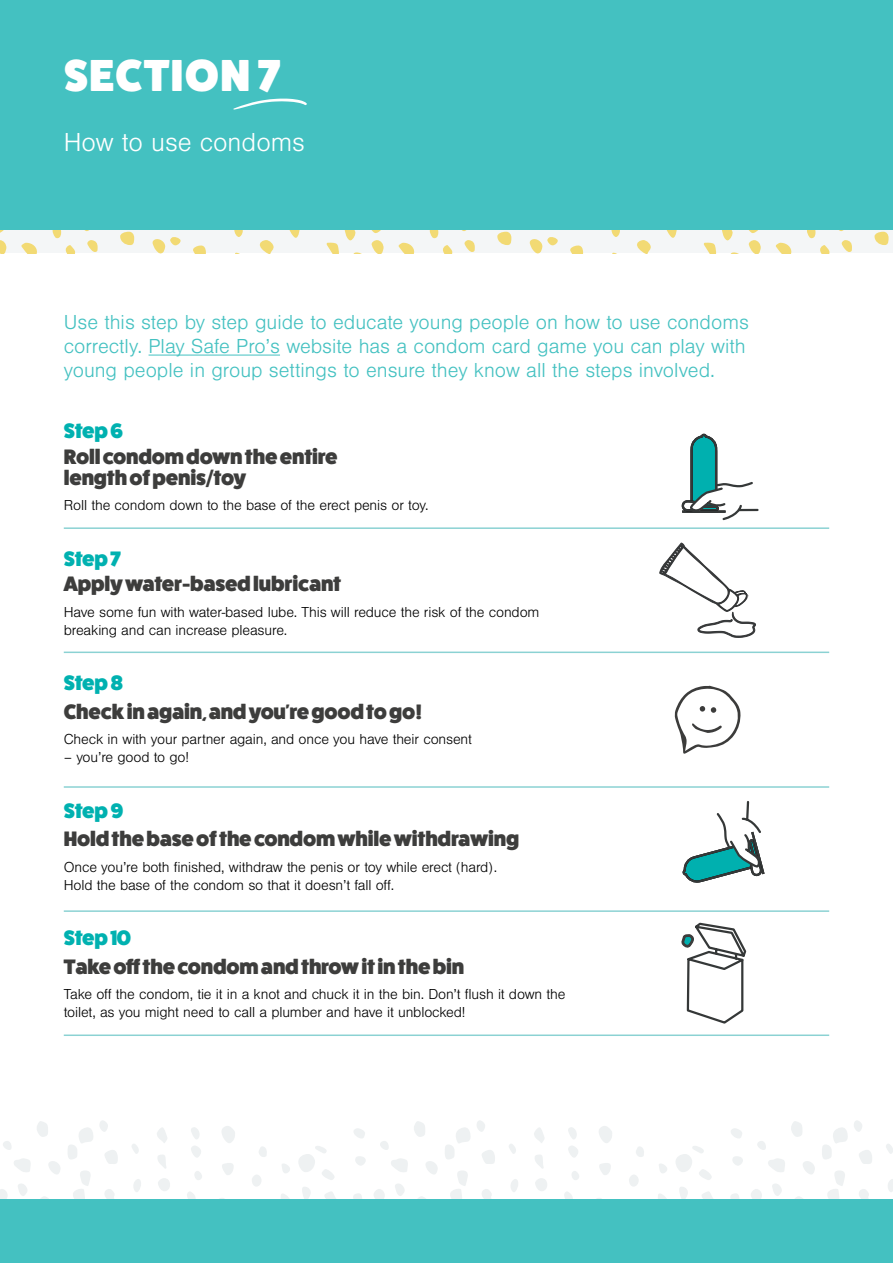
<style>
.page{position:relative;width:893px;height:1263px;background:#fff}
.page>*{position:absolute;margin:0;border:0;box-sizing:border-box;transform-origin:0 0}
.t1{font:800 45px "Fat Frank";letter-spacing:.03em;color:#fff}
.t2{font:300 27px "Nimbus San";color:#fff}
.t3{font:300 21px/24px "Nimbus San";color:#44c1c1}
.t4{font:800 21px/21px "Fat Frank";letter-spacing:-.01em;color:#3d3d3c}
.t5{font:800 21px "Fat Frank";letter-spacing:-.01em;color:#00b1b0}
.t6{font:300 15px/18px "Nimbus San";letter-spacing:-.01em;color:#000}
</style>
<div class="page">
<div style="left:298px;top:1154px;width:17px;height:18px;background:#eef1f2;border-radius:7px"></div>
<svg style="left:14px;top:1158px;width:17px;height:14px"></svg>
<svg style="left:222px;top:1126px;width:13px;height:17px"></svg>
<svg style="left:37px;top:1121px;width:11px;height:16px"></svg>
<svg style="left:73px;top:1171px;width:18px;height:28px"></svg>
<svg style="left:158px;top:1178px;width:12px;height:13px"></svg>
<svg style="left:48px;top:1161px;width:12px;height:13px"></svg>
<svg style="left:222px;top:1163px;width:12px;height:12px"></svg>
<svg style="left:0;top:1189px;width:8px;height:10px"></svg>
<svg style="left:281px;top:1194px;width:8px;height:5px"></svg>
<svg style="left:157px;top:1127px;width:10px;height:16px"></svg>
<svg style="left:105px;top:1189px;width:9px;height:10px"></svg>
<div style="left:252px;top:1174px;width:10px;height:13px;background:#eef1f2;border-radius:50%"></div>
<svg style="left:40px;top:1196px;width:9px;height:3px"></svg>
<svg style="left:18px;top:1184px;width:9px;height:12px"></svg>
<svg style="left:158px;top:1155px;width:8px;height:14px"></svg>
<svg style="left:302px;top:1187px;width:9px;height:12px"></svg>
<svg style="left:187px;top:1192px;width:9px;height:7px"></svg>
<svg style="left:133px;top:1179px;width:8px;height:13px"></svg>
<svg style="left:191px;top:1127px;width:10px;height:31px"></svg>
<svg style="left:68px;top:1120px;width:50px;height:44px"></svg>
<svg style="left:259px;top:1146px;width:8px;height:11px"></svg>
<svg style="left:282px;top:1164px;width:8px;height:9px"></svg>
<svg style="left:3px;top:1141px;width:8px;height:9px"></svg>
<div style="left:194px;top:1171px;width:8px;height:9px;background:#eef1f2;border-radius:4px"></div>
<svg style="left:132px;top:1144px;width:7px;height:10px"></svg>
<div style="left:675px;top:1154px;width:17px;height:18px;background:#eef1f2;border-radius:7px"></div>
<svg style="left:391px;top:1158px;width:17px;height:14px"></svg>
<svg style="left:599px;top:1126px;width:13px;height:17px"></svg>
<svg style="left:414px;top:1121px;width:11px;height:16px"></svg>
<svg style="left:450px;top:1171px;width:18px;height:28px"></svg>
<svg style="left:535px;top:1178px;width:12px;height:13px"></svg>
<svg style="left:426px;top:1161px;width:12px;height:13px"></svg>
<svg style="left:599px;top:1163px;width:12px;height:12px"></svg>
<svg style="left:374px;top:1189px;width:11px;height:10px"></svg>
<svg style="left:658px;top:1194px;width:9px;height:5px"></svg>
<svg style="left:534px;top:1127px;width:10px;height:16px"></svg>
<svg style="left:482px;top:1189px;width:10px;height:10px"></svg>
<div style="left:629px;top:1174px;width:10px;height:13px;background:#eef1f2;border-radius:50%"></div>
<svg style="left:418px;top:1196px;width:8px;height:3px"></svg>
<svg style="left:322px;top:1169px;width:12px;height:11px"></svg>
<svg style="left:354px;top:1128px;width:11px;height:10px"></svg>
<svg style="left:395px;top:1184px;width:10px;height:12px"></svg>
<svg style="left:535px;top:1155px;width:9px;height:14px"></svg>
<svg style="left:679px;top:1187px;width:9px;height:12px"></svg>
<svg style="left:564px;top:1192px;width:9px;height:7px"></svg>
<svg style="left:511px;top:1179px;width:7px;height:13px"></svg>
<svg style="left:355px;top:1156px;width:11px;height:10px"></svg>
<svg style="left:353px;top:1193px;width:9px;height:6px"></svg>
<svg style="left:568px;top:1127px;width:10px;height:31px"></svg>
<svg style="left:445px;top:1120px;width:50px;height:44px"></svg>
<svg style="left:324px;top:1192px;width:12px;height:7px"></svg>
<svg style="left:636px;top:1146px;width:8px;height:11px"></svg>
<svg style="left:659px;top:1164px;width:8px;height:9px"></svg>
<svg style="left:380px;top:1141px;width:9px;height:9px"></svg>
<div style="left:571px;top:1171px;width:8px;height:9px;background:#eef1f2;border-radius:4px"></div>
<svg style="left:315px;top:1146px;width:11px;height:7px"></svg>
<svg style="left:509px;top:1144px;width:7px;height:10px"></svg>
<svg style="left:768px;top:1158px;width:17px;height:14px"></svg>
<svg style="left:859px;top:1150px;width:13px;height:14px"></svg>
<svg style="left:791px;top:1121px;width:11px;height:16px"></svg>
<svg style="left:827px;top:1171px;width:18px;height:28px"></svg>
<svg style="left:822px;top:1127px;width:26px;height:32px"></svg>
<svg style="left:803px;top:1161px;width:12px;height:13px"></svg>
<svg style="left:751px;top:1189px;width:11px;height:10px"></svg>
<svg style="left:859px;top:1189px;width:10px;height:10px"></svg>
<svg style="left:795px;top:1196px;width:8px;height:3px"></svg>
<svg style="left:699px;top:1169px;width:13px;height:11px"></svg>
<svg style="left:731px;top:1128px;width:11px;height:10px"></svg>
<svg style="left:772px;top:1184px;width:10px;height:12px"></svg>
<svg style="left:888px;top:1179px;width:5px;height:13px"></svg>
<svg style="left:732px;top:1156px;width:11px;height:10px"></svg>
<svg style="left:730px;top:1193px;width:9px;height:6px"></svg>
<svg style="left:854px;top:1120px;width:8px;height:12px"></svg>
<svg style="left:702px;top:1191px;width:11px;height:8px"></svg>
<svg style="left:757px;top:1141px;width:9px;height:9px"></svg>
<svg style="left:692px;top:1146px;width:12px;height:7px"></svg>
<svg style="left:886px;top:1144px;width:7px;height:10px"></svg>
<div style="left:0;top:229px;width:893px;height:24px;background:#f4f6f7"></div>
<svg style="left:79px;top:229px;width:15px;height:2px"></svg>
<svg style="left:120px;top:232px;width:14px;height:13px"></svg>
<svg style="left:21px;top:243px;width:16px;height:10px"></svg>
<svg style="left:0;top:229px;width:7px;height:4px"></svg>
<svg style="left:259px;top:240px;width:15px;height:13px"></svg>
<svg style="left:193px;top:245px;width:13px;height:8px"></svg>
<svg style="left:288px;top:229px;width:12px;height:9px"></svg>
<svg style="left:0;top:240px;width:7px;height:13px"></svg>
<svg style="left:87px;top:240px;width:11px;height:12px"></svg>
<svg style="left:65px;top:245px;width:10px;height:8px"></svg>
<svg style="left:51px;top:229px;width:10px;height:10px"></svg>
<svg style="left:234px;top:229px;width:9px;height:8px"></svg>
<svg style="left:152px;top:237px;width:29px;height:16px"></svg>
<svg style="left:456px;top:229px;width:15px;height:2px"></svg>
<svg style="left:497px;top:232px;width:14px;height:13px"></svg>
<svg style="left:398px;top:243px;width:17px;height:10px"></svg>
<svg style="left:637px;top:240px;width:14px;height:13px"></svg>
<svg style="left:570px;top:245px;width:13px;height:8px"></svg>
<svg style="left:665px;top:229px;width:12px;height:9px"></svg>
<svg style="left:326px;top:229px;width:58px;height:24px"></svg>
<svg style="left:464px;top:240px;width:11px;height:12px"></svg>
<svg style="left:443px;top:245px;width:9px;height:8px"></svg>
<svg style="left:429px;top:229px;width:9px;height:10px"></svg>
<svg style="left:611px;top:229px;width:9px;height:8px"></svg>
<svg style="left:529px;top:237px;width:29px;height:16px"></svg>
<svg style="left:834px;top:229px;width:14px;height:2px"></svg>
<svg style="left:874px;top:232px;width:14px;height:13px"></svg>
<svg style="left:775px;top:243px;width:17px;height:10px"></svg>
<svg style="left:703px;top:229px;width:58px;height:24px"></svg>
<svg style="left:841px;top:240px;width:11px;height:12px"></svg>
<svg style="left:820px;top:245px;width:9px;height:8px"></svg>
<svg style="left:806px;top:229px;width:9px;height:10px"></svg>
<div style="left:0;top:0;width:893px;height:229px;background:#44c1c1"></div>
<div style="left:0;top:1199px;width:893px;height:64px;background:#44c1c1"></div>
<svg style="left:233px;top:99px;width:74px;height:11px"></svg>
<hr style="left:149px;top:355px;width:131px;height:1px;background:#44c1c1">
<hr style="left:64px;top:527px;width:765px;height:2px;background:#8bd2d3">
<hr style="left:64px;top:786px;width:765px;height:2px;background:#8bd2d3">
<hr style="left:64px;top:651px;width:765px;height:2px;background:#8bd2d3">
<hr style="left:64px;top:910px;width:765px;height:2px;background:#8bd2d3">
<hr style="left:64px;top:1034px;width:765px;height:2px;background:#8bd2d3">
<svg style="left:681px;top:433px;width:78px;height:88px"></svg>
<svg style="left:682px;top:801px;width:83px;height:82px"></svg>
<svg style="left:681px;top:922px;width:66px;height:102px"></svg>
<svg style="left:675px;top:686px;width:66px;height:68px"></svg>
<svg style="left:659px;top:542px;width:97px;height:96px"></svg>
<h1 class="t1" style="left:64px;top:50px;width:218px">SECTION 7</h1>
<h2 class="t2" style="left:64px;top:128px;width:243px">How to use condoms</h2>
<h3 class="t3" style="left:64px;top:311px;width:687px">Use this step by step guide to educate young people on how to use condoms correctly. Play Safe Pro’s website has a condom card game you can play with young people in group settings to ensure they know all the steps involved.</h3>
<h3 class="t5" style="left:64px;top:419px;width:61px">Step 6</h3>
<h3 class="t4" style="left:64px;top:446px;width:275px">Roll condom down the entire length of penis/toy</h3>
<p class="t6" style="left:64px;top:497px;width:366px">Roll the condom down to the base of the erect penis or toy.</p>
<h3 class="t5" style="left:64px;top:547px;width:59px">Step 7</h3>
<h3 class="t4" style="left:64px;top:574px;width:279px">Apply water-based lubricant</h3>
<p class="t6" style="left:64px;top:603px;width:477px">Have some fun with water-based lube. This will reduce the risk of the condom breaking and can increase pleasure.</p>
<h3 class="t5" style="left:64px;top:671px;width:61px">Step 8</h3>
<h3 class="t4" style="left:64px;top:701px;width:360px">Check in again, and you're good to go!</h3>
<p class="t6" style="left:64px;top:731px;width:410px">Check in with your partner again, and once you have their consent</p>
<p class="t6" style="left:64px;top:749px;width:127px">– you’re good to go!</p>
<h3 class="t5" style="left:64px;top:799px;width:61px">Step 9</h3>
<h3 class="t4" style="left:64px;top:829px;width:457px">Hold the base of the condom while withdrawing</h3>
<p class="t6" style="left:64px;top:858px;width:435px">Once you’re both finished, withdraw the penis or toy while erect (hard).<br>Hold the base of the condom so that it doesn’t fall off.</p>
<h3 class="t5" style="left:64px;top:926px;width:68px">Step 10</h3>
<h3 class="t4" style="left:64px;top:956px;width:402px">Take off the condom and throw it in the bin</h3>
<p class="t6" style="left:64px;top:986px;width:503px">Take off the condom, tie it in a knot and chuck it in the bin. Don’t flush it down the toilet, as you might need to call a plumber and have it unblocked!</p>
</div>
